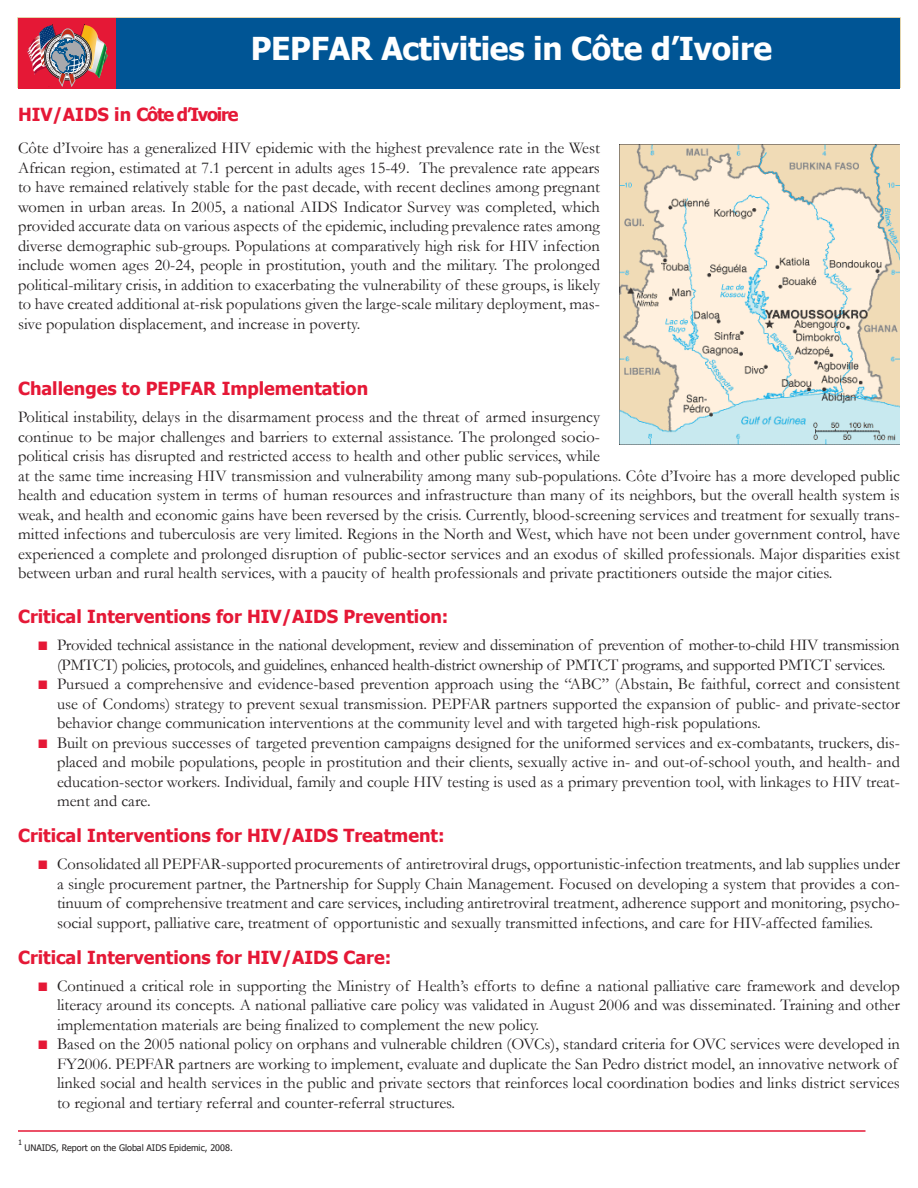
<style>
.page{position:relative;width:918px;height:1188px;background:#fff}
.page>*{position:absolute;margin:0;border:0;box-sizing:border-box;transform-origin:0 0}
.t1{font:700 31.5px "Tahoma";letter-spacing:-.01em;color:#fff}
.t2{font:700 18px "Tahoma";color:#e51836}
.t3{font:700 18px "Tahoma";letter-spacing:-.07em;color:#e51836}
.t4{font:18px/39px "Garamond";color:#e51836}
.Examples_Bullet{font:16.5px/19.5px "Garamond";color:#231f20;text-align:justify}
.Examples_Bullet-2{font:16.5px/19.5px "Garamond";letter-spacing:-.02em;color:#231f20}
.t5{font:9px "Tahoma";color:#231f20}
.t6{font:7.5px "Tahoma";color:#231f20}
</style>
<div class="page">
<div style="left:116px;top:18px;width:784px;height:70px;background:#005595"></div>
<div style="left:18px;top:18px;width:98px;height:70px;background:#e51836"></div>
<hr style="left:18px;top:1130px;width:848px;height:2px;background:#e51836">
<img style="left:620px;top:144px;width:280px;height:301px">
<img style="left:27px;top:24px;width:81px;height:63px">
<p class="t1" style="left:251px;top:27px;width:523px">PEPFAR Activities in Côte d’Ivoire</p>
<p class="t3" style="left:18px;top:102px;width:222px">HIV/AIDS in Côte d’Ivoire</p>
<p class="Examples_Bullet" style="left:18px;top:138px;width:584px">Côte d’Ivoire has a generalized HIV epidemic with the highest prevalence rate in the West African region, estimated at 7.1 percent in adults ages 15-49. The prevalence rate appears to have remained relatively stable for the past decade, with recent declines among pregnant women in urban areas. In 2005, a national AIDS Indicator Survey was completed, which provided accurate data on various aspects of the epidemic, including prevalence rates among diverse demographic sub-groups. Populations at comparatively high risk for HIV infection include women ages 20-24, people in prostitution, youth and the military. The prolonged political-military crisis, in addition to exacerbating the vulnerability of these groups, is likely to have created additional at-risk populations given the large-scale military deployment, mas&shy;sive population displacement, and increase in poverty.</p>
<p class="t2" style="left:18px;top:376px;width:352px">Challenges to PEPFAR Implementation</p>
<p class="Examples_Bullet" style="left:18px;top:407px;width:884px;text-align:left">Political instability, delays in the disarmament process and the threat of armed insurgency<br>continue to be major challenges and barriers to external assistance. The prolonged socio-<br>political crisis has disrupted and restricted access to health and other public services, while<br>at the same time increasing HIV transmission and vulnerability among many sub-populations. Côte d’Ivoire has a more developed public health and education system in terms of human resources and infrastructure than many of its neighbors, but the overall health system is weak, and health and economic gains have been reversed by the crisis. Currently, blood-screening services and treatment for sexually trans&shy;mitted infections and tuberculosis are very limited. Regions in the North and West, which have not been under government control, have experienced a complete and prolonged disruption of public-sector services and an exodus of skilled professionals. Major disparities exist between urban and rural health services, with a paucity of health professionals and private practitioners outside the major cities.</p>
<p class="t2" style="left:18px;top:604px;width:432px">Critical Interventions for HIV/AIDS Prevention:</p>
<p class="Examples_Bullet-2" style="left:57px;top:635px;width:844px">Provided technical assistance in the national development, review and dissemination of prevention of mother-to-child HIV transmission (PMTCT) policies, protocols, and guidelines, enhanced health-district ownership of PMTCT programs, and supported PMTCT services.</p>
<p class="Examples_Bullet" style="left:57px;top:674px;width:845px">Pursued a comprehensive and evidence-based prevention approach using the “ABC” (Abstain, Be faithful, correct and consistent use of Condoms) strategy to prevent sexual transmission. PEPFAR partners supported the expansion of public- and private-sector behavior change communication interventions at the community level and with targeted high-risk populations.</p>
<p class="Examples_Bullet" style="left:57px;top:732px;width:845px">Built on previous successes of targeted prevention campaigns designed for the uniformed services and ex-combatants, truckers, dis&shy;placed and mobile populations, people in prostitution and their clients, sexually active in- and out-of-school youth, and health- and education-sector workers. Individual, family and couple HIV testing is used as a primary prevention tool, with linkages to HIV treat&shy;ment and care.</p>
<p class="t2" style="left:18px;top:823px;width:428px">Critical Interventions for HIV/AIDS Treatment:</p>
<p class="Examples_Bullet" style="left:57px;top:854px;width:845px">Consolidated all PEPFAR-supported procurements of antiretroviral drugs, opportunistic-infection treatments, and lab supplies under a single procurement partner, the Partnership for Supply Chain Management. Focused on developing a system that provides a con&shy;tinuum of comprehensive treatment and care services, including antiretroviral treatment, adherence support and monitoring, psycho&shy;social support, palliative care, treatment of opportunistic and sexually transmitted infections, and care for HIV-affected families.</p>
<p class="t2" style="left:18px;top:945px;width:375px">Critical Interventions for HIV/AIDS Care:</p>
<p class="Examples_Bullet" style="left:57px;top:975px;width:844px">Continued a critical role in supporting the Ministry of Health’s efforts to define a national palliative care framework and develop literacy around its concepts. A national palliative care policy was validated in August 2006 and was disseminated. Training and other implementation materials are being finalized to complement the new policy.</p>
<p class="Examples_Bullet" style="left:57px;top:1034px;width:845px;text-align:left">Based on the 2005 national policy on orphans and vulnerable children (OVCs), standard criteria for OVC services were developed in FY2006. PEPFAR partners are working to implement, evaluate and duplicate the San Pedro district model, an innovative network of linked social and health services in the public and private sectors that reinforces local coordination bodies and links district services to regional and tertiary referral and counter-referral structures.</p>
<p class="t4" style="left:38px;top:625px;width:12px">■ ■</p>
<p class="t4" style="left:38px;top:722px;width:12px">■</p>
<p class="t4" style="left:38px;top:844px;width:12px">■</p>
<p class="t4" style="left:38px;top:965px;width:12px">■</p>
<p class="t4" style="left:38px;top:1024px;width:12px">■</p>
<p class="t6" style="left:18px;top:1138px;width:6px">1</p>
<p class="t5" style="left:24px;top:1142px;width:210px">UNAIDS, Report on the Global AIDS Epidemic, 2008.</p>
</div>
